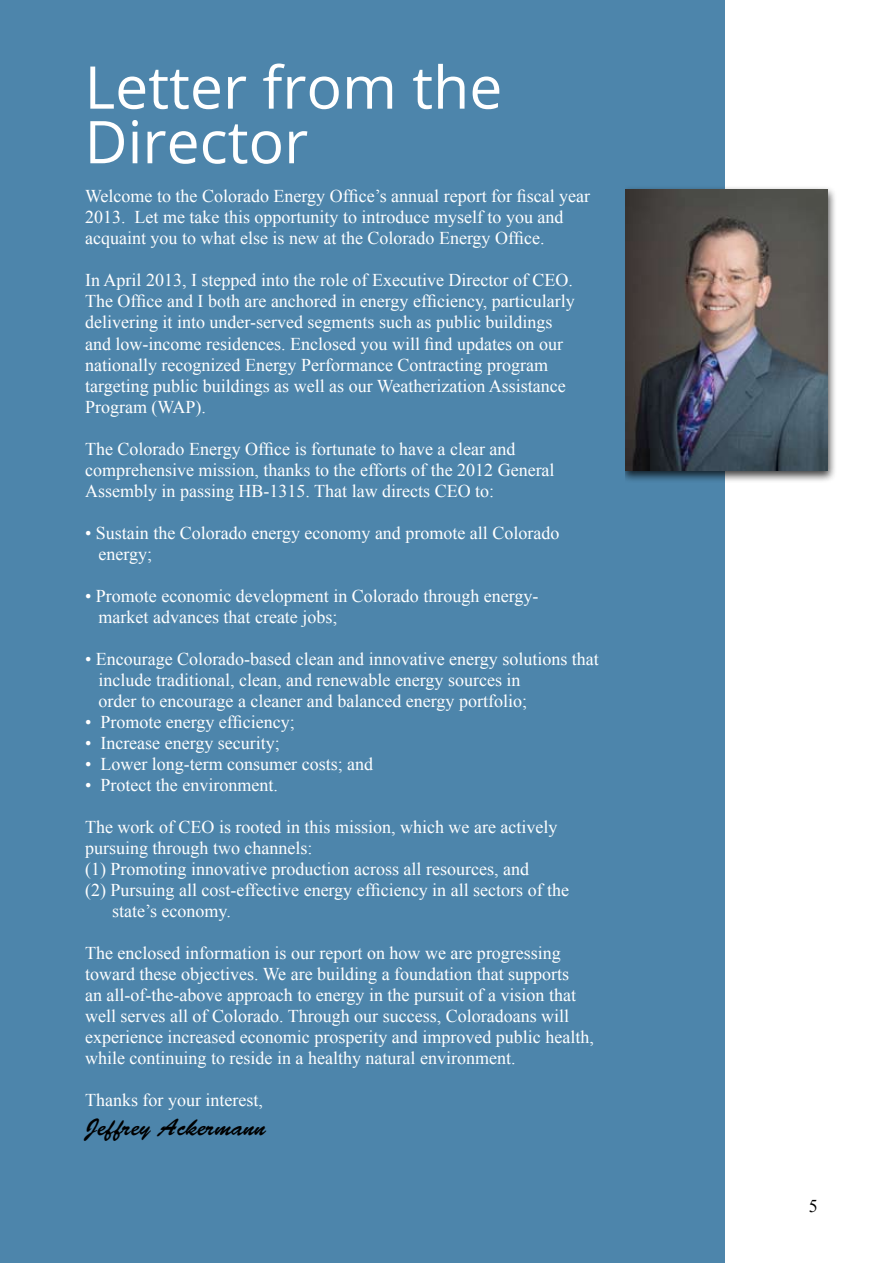
<style>
.page{position:relative;width:893px;height:1263px;background:#fff}
.page>*{position:absolute;margin:0;border:0;box-sizing:border-box;transform-origin:0 0}
.t1{font:58.95px/54.6px "Open Sans";color:#fff}
.t2{font:24px "Brush Script Std";color:#000}
.t3{font:18px/21px "Times New Roman";color:#fff}
.t4{font:18px "Times New Roman";color:#000}
</style>
<div class="page">
<div style="left:0;top:0;width:724px;height:1263px;background:#4d85ab"></div>
<div style="left:626px;top:185px;width:214px;height:297px;background:#000;opacity:.75"></div>
<img style="left:626px;top:190px;width:201px;height:281px">
<h1 class="t1" style="left:85px;top:58px;width:419px">Letter from the<br>Director</h1>
<p class="t3" style="left:85px;top:186px;width:507px">Welcome to the Colorado Energy Office’s annual report for fiscal year<br>2013. Let me take this opportunity to introduce myself to you and acquaint you to what else is new at the Colorado Energy Office.</p>
<p class="t3" style="left:85px;top:270px;width:491px">In April 2013, I stepped into the role of Executive Director of CEO.<br>The Office and I both are anchored in energy efficiency, particularly delivering it into under-served segments such as public buildings and low-income residences. Enclosed you will find updates on our nationally recognized Energy Performance Contracting program targeting public buildings as well as our Weatherization Assistance Program (WAP).</p>
<p class="t3" style="left:85px;top:438px;width:471px">The Colorado Energy Office is fortunate to have a clear and comprehensive mission, thanks to the efforts of the 2012 General<br>Assembly in passing HB-1315. That law directs CEO to:</p>
<p class="t3" style="left:99px;top:522px;width:462px;text-indent:-14px">• Sustain the Colorado energy economy and promote all Colorado energy;</p>
<p class="t3" style="left:99px;top:585px;width:441px;text-indent:-14px">• Promote economic development in Colorado through energy&shy;market advances that create jobs;</p>
<p class="t3" style="left:99px;top:648px;width:502px;text-indent:-14px">• Encourage Colorado-based clean and innovative energy solutions that include traditional, clean, and renewable energy sources in<br>order to encourage a cleaner and balanced energy portfolio;</p>
<p class="t3" style="left:85px;top:711px;width:211px">• Promote energy efficiency;</p>
<p class="t3" style="left:85px;top:732px;width:196px">• Increase energy security;</p>
<p class="t3" style="left:85px;top:753px;width:290px">• Lower long-term consumer costs; and</p>
<p class="t3" style="left:85px;top:774px;width:194px">• Protect the environment.</p>
<p class="t3" style="left:85px;top:816px;width:474px">The work of CEO is rooted in this mission, which we are actively</p>
<p class="t3" style="left:85px;top:837px;width:229px">pursuing through two channels:</p>
<p class="t3" style="left:85px;top:858px;width:445px">(1) Promoting innovative production across all resources, and</p>
<p class="t3" style="left:85px;top:879px;width:486px">(2) Pursuing all cost-effective energy efficiency in all sectors of the</p>
<p class="t3" style="left:112px;top:900px;width:120px">state’s economy.</p>
<p class="t3" style="left:85px;top:942px;width:510px">The enclosed information is our report on how we are progressing toward these objectives. We are building a foundation that supports<br>an all-of-the-above approach to energy in the pursuit of a vision that well serves all of Colorado. Through our success, Coloradoans will experience increased economic prosperity and improved public health, while continuing to reside in a healthy natural environment.</p>
<p class="t3" style="left:85px;top:1089px;width:179px">Thanks for your interest,</p>
<h2 class="t2" style="left:85px;top:1114px;width:183px">Jeffrey Ackermann</h2>
<p class="t4" style="left:809px;top:1194px;width:10px">5</p>
</div>
